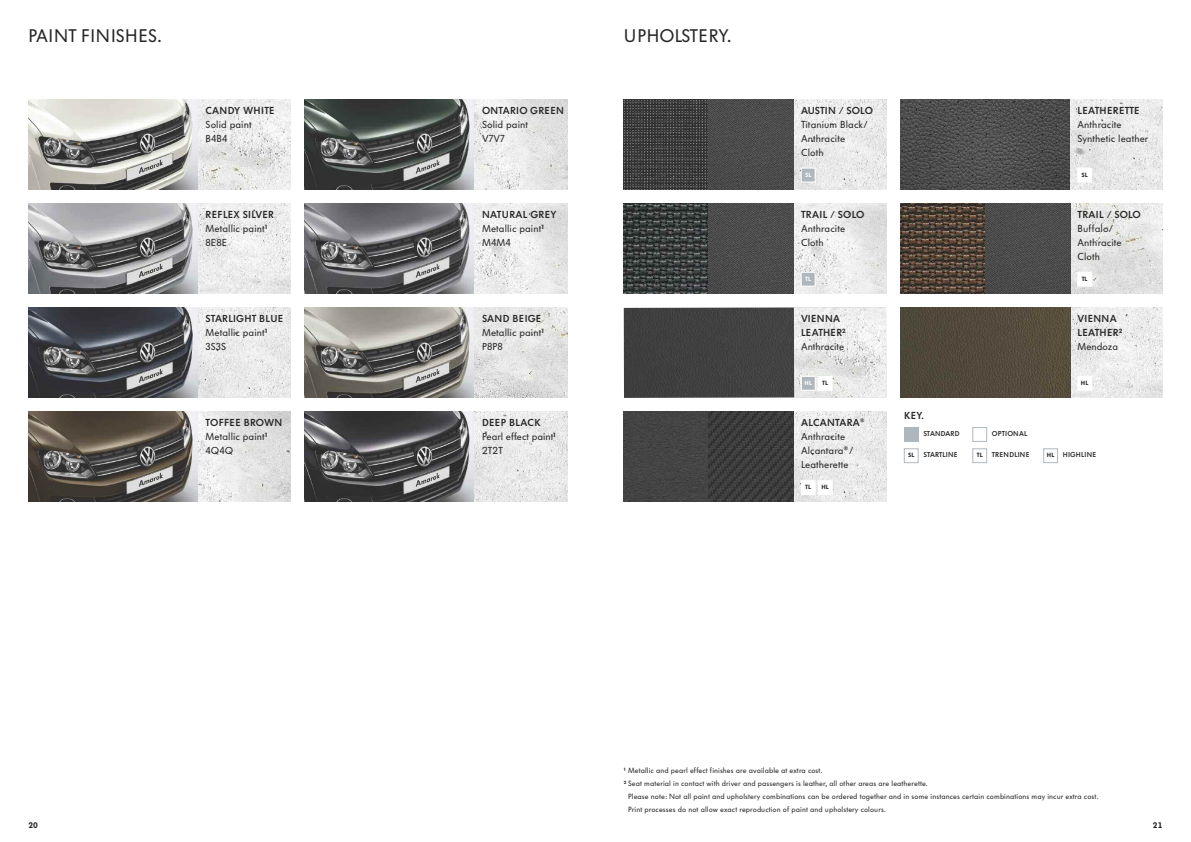
<style>
.page{position:relative;width:1191px;height:842px;background:#fff}
.page>*{position:absolute;margin:0;border:0;box-sizing:border-box;transform-origin:0 0}
.t1{font:18px "VW Headline";letter-spacing:.03em;color:#272627}
.t2{font:18px "VW Headline";letter-spacing:.01em;color:#272627}
.t3{font:10px/14px "VW Headline";letter-spacing:.01em;color:#272627}
.t4{font:600 10px/14px "VW Headline";letter-spacing:.025em;color:#272627}
.t5{font:8px "VW Headline Black Tab";color:#272627}
.t6{font:7.5px "VW Headline";letter-spacing:.01em;color:#272627}
.t7{font:600 7px "VW Headline";letter-spacing:.025em;color:#272627}
.t8{font:600 7px "VW Headline";letter-spacing:.005em;color:#272627}
.t9{font:6px "VW Headline Black Tab";letter-spacing:.01em;color:#272627}
.t10{font:6px "VW Headline Black Tab";color:#fff}
.s1{font-weight:600}
.s2{font-weight:400}
.s3{font-family:"VW Headline Black Tab";font-weight:400;font-size:6px}
</style>
<div class="page">
<img style="left:624px;top:99px;width:85px;height:90px">
<svg style="left:709px;top:99px;width:85px;height:90px;fill:#4c4c4c"></svg>
<img style="left:305px;top:99px;width:170px;height:90px">
<svg style="left:475px;top:99px;width:92px;height:90px;fill:#e8e8e8"></svg>
<img style="left:28px;top:99px;width:170px;height:90px">
<svg style="left:198px;top:99px;width:93px;height:90px;fill:#ebebeb"></svg>
<img style="left:305px;top:203px;width:170px;height:90px">
<svg style="left:475px;top:203px;width:92px;height:90px;fill:#ececec"></svg>
<img style="left:28px;top:203px;width:170px;height:90px">
<svg style="left:198px;top:203px;width:93px;height:90px;fill:#ececec"></svg>
<img style="left:305px;top:308px;width:170px;height:90px">
<svg style="left:475px;top:308px;width:92px;height:90px;fill:#e3e3e3"></svg>
<img style="left:28px;top:308px;width:170px;height:90px">
<svg style="left:198px;top:308px;width:93px;height:90px;fill:#ebebeb"></svg>
<img style="left:305px;top:412px;width:170px;height:90px">
<svg style="left:475px;top:412px;width:92px;height:90px;fill:#e9e9e9"></svg>
<img style="left:28px;top:412px;width:170px;height:90px">
<svg style="left:198px;top:412px;width:93px;height:90px;fill:#e4e4e4"></svg>
<svg style="left:794px;top:99px;width:92px;height:90px;fill:#ebebeb"></svg>
<div style="left:624px;top:412px;width:85px;height:90px;background:#444"></div>
<svg style="left:709px;top:412px;width:85px;height:90px;fill:#3d3d3d"></svg>
<svg style="left:794px;top:412px;width:92px;height:90px;fill:#ebebeb"></svg>
<img style="left:1070px;top:308px;width:92px;height:90px">
<div style="left:900px;top:308px;width:170px;height:90px;background:#52493c"></div>
<div style="left:1077px;top:377px;width:14px;height:13px;background:#fff"></div>
<div style="left:801px;top:481px;width:14px;height:13px;background:#fff"></div>
<div style="left:818px;top:481px;width:14px;height:13px;background:#fff"></div>
<div style="left:801px;top:168px;width:14px;height:14px;background:#afb7be"></div>
<div style="left:801px;top:168px;width:14px;height:14px;border:1px solid #fff"></div>
<img style="left:1070px;top:203px;width:92px;height:90px">
<img style="left:900px;top:99px;width:170px;height:90px">
<svg style="left:1070px;top:99px;width:92px;height:90px;fill:#e9e9e9"></svg>
<div style="left:1077px;top:168px;width:14px;height:14px;background:#fff"></div>
<img style="left:794px;top:307px;width:92px;height:91px">
<div style="left:624px;top:307px;width:170px;height:91px;background:#414141"></div>
<div style="left:801px;top:376px;width:14px;height:14px;background:#afb7be"></div>
<div style="left:801px;top:376px;width:14px;height:14px;border:1px solid #fff"></div>
<img style="left:624px;top:203px;width:85px;height:90px">
<svg style="left:709px;top:203px;width:85px;height:90px;fill:#4c4c4c"></svg>
<svg style="left:794px;top:203px;width:92px;height:90px;fill:#ececec"></svg>
<div style="left:801px;top:272px;width:14px;height:14px;background:#afb7be"></div>
<div style="left:801px;top:272px;width:14px;height:14px;border:1px solid #fff"></div>
<svg style="left:900px;top:203px;width:85px;height:90px"></svg>
<svg style="left:985px;top:203px;width:85px;height:90px;fill:#4c4c4c"></svg>
<div style="left:1077px;top:272px;width:14px;height:14px;background:#fff"></div>
<div style="left:904px;top:427px;width:14px;height:14px;background:#afb7be"></div>
<div style="left:972px;top:427px;width:14px;height:14px;border:1px solid #afb7be"></div>
<div style="left:904px;top:449px;width:14px;height:14px;border:1px solid #afb7be"></div>
<div style="left:972px;top:449px;width:14px;height:14px;border:1px solid #afb7be"></div>
<div style="left:1043px;top:449px;width:14px;height:14px;border:1px solid #afb7be"></div>
<div style="left:818px;top:377px;width:14px;height:13px;background:#fff"></div>
<h1 class="t1" style="left:28px;top:27px;width:135px">PAINT FINISHES.</h1>
<p class="t4" style="left:206px;top:104px;width:71px">CANDY WHITE</p>
<p class="t3" style="left:206px;top:118px;width:48px">Solid paint<br>B4B4</p>
<p class="t3" style="left:206px;top:208px;width:70px"><span class="s1">REFLEX SILVER<br></span>Metallic paint<sup>1<br></sup>8E8E</p>
<p class="t3" style="left:206px;top:312px;width:79px"><span class="s1">STARLIGHT BLUE<br></span>Metallic paint<sup>1<br></sup>3S3S</p>
<p class="t3" style="left:206px;top:417px;width:78px"><span class="s1">TOFFEE BROWN<br></span>Metallic paint<sup>1<br></sup>4Q4Q</p>
<h1 class="t2" style="left:624px;top:27px;width:109px">UPHOLSTERY.</h1>
<p class="t4" style="left:482px;top:104px;width:83px">ONTARIO GREEN</p>
<p class="t3" style="left:482px;top:118px;width:48px">Solid paint<br>V7V7</p>
<p class="t4" style="left:801px;top:104px;width:73px">AUSTIN / SOLO</p>
<p class="t3" style="left:801px;top:118px;width:68px">Titanium Black/<br>Anthracite<br>Cloth</p>
<p class="t10" style="left:805px;top:172px;width:8px">SL</p>
<p class="t4" style="left:1077px;top:104px;width:64px">LEATHERETTE</p>
<p class="t3" style="left:1077px;top:118px;width:72px">Anthracite<br>Synthetic leather</p>
<p class="t9" style="left:1081px;top:172px;width:8px">SL</p>
<p class="t3" style="left:482px;top:208px;width:76px"><span class="s1">NATURAL GREY<br></span>Metallic paint<sup>1<br></sup>M4M4</p>
<p class="t4" style="left:801px;top:208px;width:65px">TRAIL / SOLO</p>
<p class="t3" style="left:801px;top:222px;width:46px">Anthracite<br>Cloth</p>
<p class="t10" style="left:805px;top:276px;width:7px">TL</p>
<p class="t4" style="left:1077px;top:208px;width:65px">TRAIL / SOLO</p>
<p class="t3" style="left:1077px;top:222px;width:46px">Buffalo/<br>Anthracite<br>Cloth</p>
<p class="t9" style="left:1081px;top:276px;width:7px">TL</p>
<p class="t3" style="left:482px;top:312px;width:63px"><span class="s1">SAND BEIGE<br></span>Metallic paint<sup>1<br></sup>P8P8</p>
<p class="t4" style="left:801px;top:312px;width:46px">VIENNA<br>LEATHER<sup>2<br></sup><span class="s2">Anthracite</span></p>
<p class="t10" style="left:804px;top:380px;width:9px">HL</p>
<p class="t9" style="left:822px;top:380px;width:7px">TL</p>
<p class="t4" style="left:1077px;top:312px;width:46px">VIENNA<br>LEATHER<sup>2<br></sup><span class="s2">Mendoza</span></p>
<p class="t9" style="left:1081px;top:380px;width:9px">HL</p>
<p class="t3" style="left:482px;top:417px;width:75px"><span class="s1">DEEP BLACK<br></span>Pearl effect paint<sup>1<br></sup>2T2T</p>
<p class="t3" style="left:801px;top:417px;width:65px"><span class="s1">ALCANTARA</span><sup>®<br></sup>Anthracite<br>Alcantara<sup>®</sup>/<br>Leatherette</p>
<p class="t9" style="left:805px;top:484px;width:7px">TL</p>
<p class="t9" style="left:821px;top:484px;width:9px">HL</p>
<p class="t4" style="left:904px;top:410px;width:21px">KEY.</p>
<p class="t8" style="left:923px;top:430px;width:38px">STANDARD</p>
<p class="t7" style="left:992px;top:430px;width:37px">OPTIONAL</p>
<p class="t9" style="left:908px;top:452px;width:8px">SL</p>
<p class="t7" style="left:923px;top:452px;width:36px">STARTLINE</p>
<p class="t9" style="left:976px;top:452px;width:7px">TL</p>
<p class="t7" style="left:992px;top:452px;width:39px">TRENDLINE</p>
<p class="t7" style="left:1046px;top:452px;width:51px"><span class="s3">HL</span> HIGHLINE</p>
<p class="t6" style="left:624px;top:767px;width:200px"><sup>1</sup> Metallic and pearl effect finishes are available at extra cost.</p>
<p class="t6" style="left:624px;top:780px;width:305px"><sup>2</sup> Seat material in contact with driver and passengers is leather, all other areas are leatherette.</p>
<p class="t6" style="left:628px;top:793px;width:472px">Please note: Not all paint and upholstery combinations can be ordered together and in some instances certain combinations may incur extra cost.</p>
<p class="t6" style="left:628px;top:806px;width:259px">Print processes do not allow exact reproduction of paint and upholstery colours.</p>
<p class="t5" style="left:28px;top:821px;width:11px">20</p>
<p class="t5" style="left:1153px;top:821px;width:11px">21</p>
</div>
